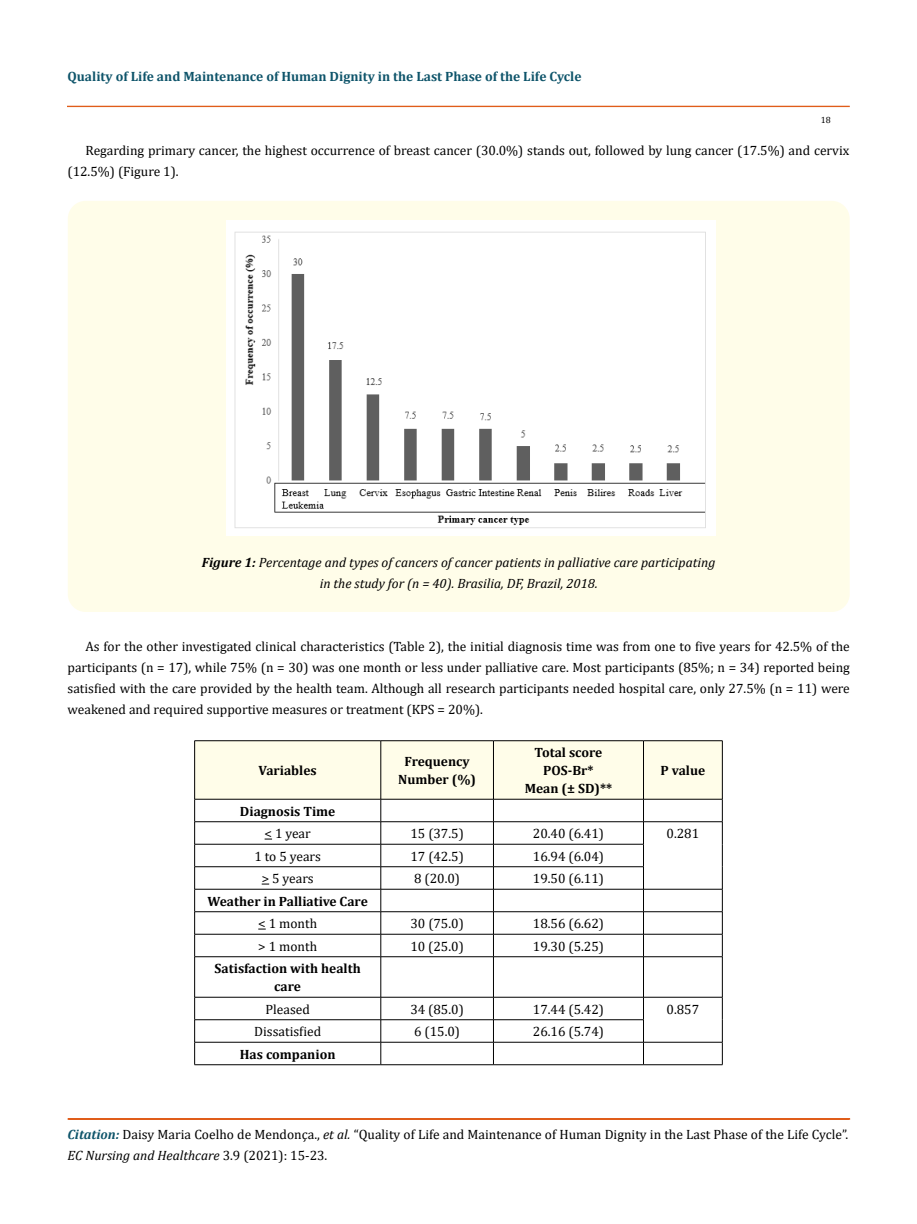
<style>
.page{position:relative;width:917px;height:1224px;background:#fff}
.page>*{position:absolute;margin:0;border:0;box-sizing:border-box;transform-origin:0 0}
.t1{font:13.5px/21px "Cambria";color:#000}
.t2{font:700 13.5px/18px "Cambria";color:#000;text-align:center}
.t3{font:italic 13.5px/21px "Cambria";color:#000;text-align:center}
.t4{font:700 13.5px "Cambria";color:#0e546a}
.t5{font:9px "Cambria";color:#000}
.s1{font-weight:700}
.s2{font-weight:700;font-style:italic;color:#0e546a}
.s3{font-style:italic}
</style>
<div class="page">
<div style="left:67px;top:106px;width:782px;height:1px;border:1px solid #e05d1a"></div>
<div style="left:68px;top:1119px;width:781px;height:1px;border:1px solid #e05d1a"></div>
<div style="left:68px;top:201px;width:781px;height:411px;background:#fffde9;border-radius:18px"></div>
<img style="left:226px;top:221px;width:489px;height:315px">
<hr style="left:194px;top:740px;width:187px;height:1px;background:#000">
<hr style="left:381px;top:740px;width:112px;height:1px;background:#000">
<hr style="left:493px;top:740px;width:150px;height:1px;background:#000">
<hr style="left:643px;top:740px;width:79px;height:1px;background:#000">
<hr style="left:194px;top:957px;width:1px;height:40px;background:#000">
<hr style="left:380px;top:957px;width:1px;height:40px;background:#000">
<hr style="left:493px;top:957px;width:1px;height:40px;background:#000">
<hr style="left:643px;top:957px;width:1px;height:40px;background:#000">
<hr style="left:722px;top:957px;width:1px;height:40px;background:#000">
<hr style="left:194px;top:997px;width:187px;height:1px;background:#000">
<hr style="left:381px;top:997px;width:112px;height:1px;background:#000">
<hr style="left:493px;top:997px;width:150px;height:1px;background:#000">
<hr style="left:643px;top:997px;width:79px;height:1px;background:#000">
<hr style="left:194px;top:1019px;width:187px;height:1px;background:#000">
<hr style="left:381px;top:1019px;width:112px;height:1px;background:#000">
<hr style="left:493px;top:1019px;width:150px;height:1px;background:#000">
<hr style="left:194px;top:1042px;width:187px;height:1px;background:#000">
<svg style="left:194px;top:997px;width:1px;height:67px"></svg>
<hr style="left:381px;top:1042px;width:112px;height:1px;background:#000">
<svg style="left:380px;top:997px;width:1px;height:67px"></svg>
<hr style="left:493px;top:1042px;width:150px;height:1px;background:#000">
<svg style="left:493px;top:997px;width:1px;height:67px"></svg>
<hr style="left:643px;top:1042px;width:79px;height:1px;background:#000">
<svg style="left:643px;top:997px;width:1px;height:67px"></svg>
<svg style="left:722px;top:997px;width:1px;height:68px"></svg>
<hr style="left:194px;top:1064px;width:187px;height:1px;background:#000">
<hr style="left:381px;top:1064px;width:112px;height:1px;background:#000">
<hr style="left:493px;top:1064px;width:150px;height:1px;background:#000">
<hr style="left:643px;top:1064px;width:79px;height:1px;background:#000">
<svg style="left:194px;top:741px;width:529px;height:216px"></svg>
<p class="t4" style="left:68px;top:67px;width:515px">Quality of Life and Maintenance of Human Dignity in the Last Phase of the Life Cycle</p>
<p class="t5" style="left:820px;top:114px;width:11px">18</p>
<p class="t1" style="left:68px;top:140px;width:783px;text-indent:18px">Regarding primary cancer, the highest occurrence of breast cancer (30.0%) stands out, followed by lung cancer (17.5%) and cervix (12.5%) (Figure 1).</p>
<p class="t3" style="left:202px;top:552px;width:515px"><span class="s1">Figure 1:</span> Percentage and types of cancers of cancer patients in palliative care participating in the study for (n = 40). Brasilia, DF, Brazil, 2018.</p>
<p class="t1" style="left:68px;top:635px;width:783px;text-align:justify;text-indent:18px">As for the other investigated clinical characteristics (Table 2), the initial diagnosis time was from one to five years for 42.5% of the participants (n = 17), while 75% (n = 30) was one month or less under palliative care. Most participants (85%; n = 34) reported being satisfied with the care provided by the health team. Although all research participants needed hospital care, only 27.5% (n = 11) were weakened and required supportive measures or treatment (KPS = 20%).</p>
<p class="t2" style="left:259px;top:761px;width:60px">Variables</p>
<p class="t2" style="left:398px;top:752px;width:79px">Frequency<br>Number (%)</p>
<p class="t2" style="left:524px;top:743px;width:89px">Total score<br>POS-Br*<br>Mean (± SD)**</p>
<p class="t2" style="left:660px;top:761px;width:46px">P value</p>
<p class="t2" style="left:240px;top:802px;width:97px">Diagnosis Time</p>
<p class="t1" style="left:264px;top:823px;width:48px">&lt; 1 year</p>
<p class="t1" style="left:410px;top:823px;width:55px">15 (37.5)</p>
<p class="t1" style="left:533px;top:823px;width:73px">20.40 (6.41)</p>
<p class="t1" style="left:666px;top:823px;width:34px">0.281</p>
<p class="t1" style="left:254px;top:846px;width:68px">1 to 5 years</p>
<p class="t1" style="left:410px;top:846px;width:55px">17 (42.5)</p>
<p class="t1" style="left:533px;top:846px;width:73px">16.94 (6.04)</p>
<p class="t1" style="left:262px;top:868px;width:54px">&gt; 5 years</p>
<p class="t1" style="left:414px;top:868px;width:47px">8 (20.0)</p>
<p class="t1" style="left:533px;top:868px;width:73px">19.50 (6.11)</p>
<p class="t2" style="left:208px;top:892px;width:162px">Weather in Palliative Care</p>
<p class="t1" style="left:258px;top:913px;width:60px">&lt; 1 month</p>
<p class="t1" style="left:410px;top:913px;width:55px">30 (75.0)</p>
<p class="t1" style="left:533px;top:913px;width:73px">18.56 (6.62)</p>
<p class="t1" style="left:258px;top:936px;width:60px">&gt; 1 month</p>
<p class="t1" style="left:410px;top:936px;width:55px">10 (25.0)</p>
<p class="t1" style="left:533px;top:936px;width:73px">19.30 (5.25)</p>
<p class="t2" style="left:214px;top:959px;width:148px">Satisfaction with health care</p>
<p class="t1" style="left:265px;top:999px;width:46px">Pleased</p>
<p class="t1" style="left:410px;top:999px;width:55px">34 (85.0)</p>
<p class="t1" style="left:533px;top:999px;width:73px">17.44 (5.42)</p>
<p class="t1" style="left:666px;top:999px;width:34px">0.857</p>
<p class="t1" style="left:254px;top:1021px;width:68px">Dissatisfied</p>
<p class="t1" style="left:414px;top:1021px;width:47px">6 (15.0)</p>
<p class="t1" style="left:533px;top:1021px;width:73px">26.16 (5.74)</p>
<p class="t2" style="left:240px;top:1045px;width:97px">Has companion</p>
<p class="t1" style="left:68px;top:1124px;width:782px"><span class="s2">Citation:</span> Daisy Maria Coelho de Mendonça., <span class="s3">et al.</span> “Quality of Life and Maintenance of Human Dignity in the Last Phase of the Life Cycle”.<br><span class="s3">EC Nursing and Healthcare</span> 3.9 (2021): 15-23.</p>
</div>
